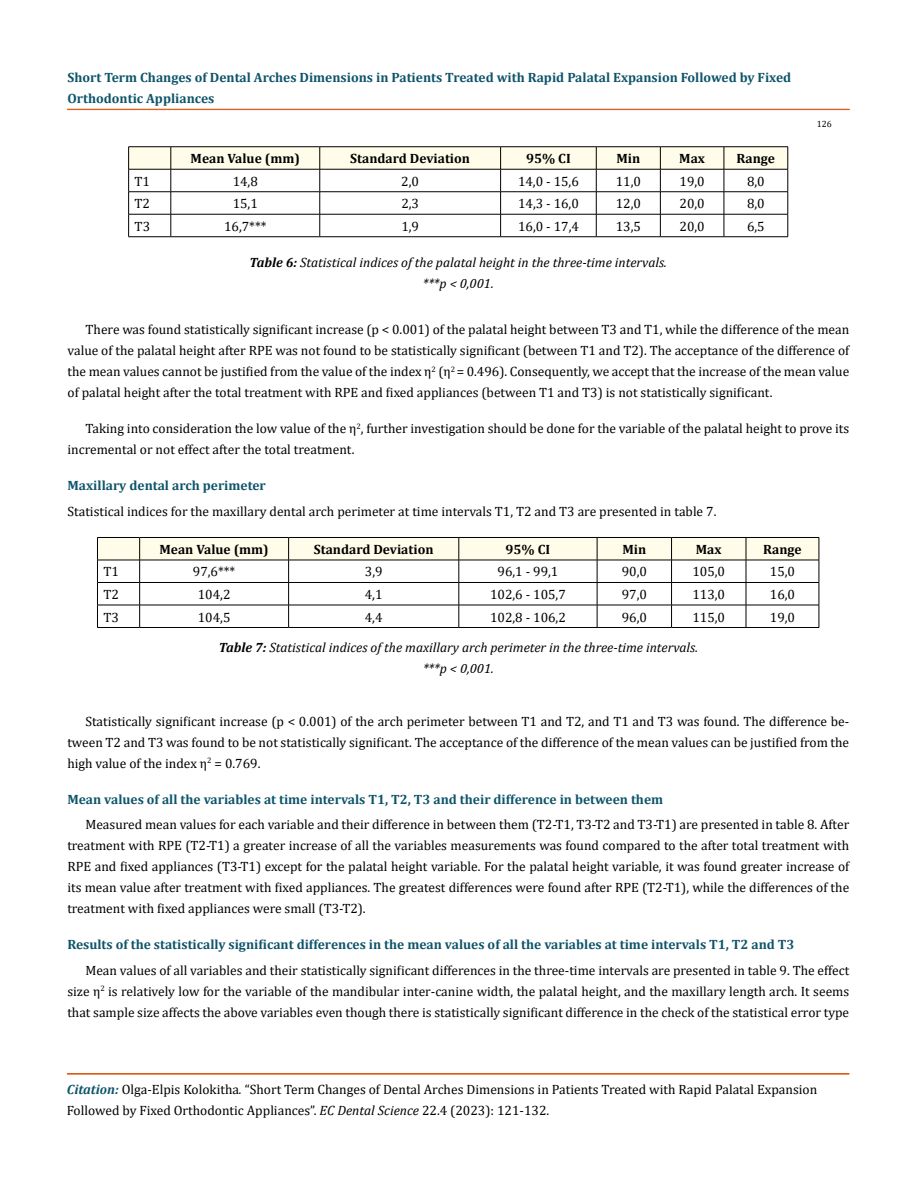
<style>
.page{position:relative;width:917px;height:1188px;background:#fff}
.page>*{position:absolute;margin:0;border:0;box-sizing:border-box;transform-origin:0 0}
.t1{font:13.5px/21px "Cambria";color:#000;text-align:justify}
.t2{font:700 13.5px/21px "Cambria";color:#0e546a}
.t3{font:italic 13.5px/21px "Cambria";color:#000;text-align:center}
.t4{font:700 13.5px "Cambria";color:#000}
.t5{font:9px "Cambria";color:#000}
.s1{font-weight:700}
.s2{font-weight:700;font-style:italic;color:#0e546a}
.s3{font-style:italic}
</style>
<div class="page">
<div style="left:67px;top:109px;width:782px;height:1px;border:1px solid #e05d1a"></div>
<hr style="left:128px;top:146px;width:43px;height:1px;background:#000">
<hr style="left:171px;top:146px;width:149px;height:1px;background:#000">
<hr style="left:320px;top:146px;width:180px;height:1px;background:#000">
<hr style="left:500px;top:146px;width:96px;height:1px;background:#000">
<hr style="left:596px;top:146px;width:64px;height:1px;background:#000">
<hr style="left:660px;top:146px;width:64px;height:1px;background:#000">
<hr style="left:724px;top:146px;width:64px;height:1px;background:#000">
<svg style="left:128px;top:147px;width:660px;height:89px"></svg>
<hr style="left:128px;top:236px;width:43px;height:1px;background:#000">
<hr style="left:171px;top:236px;width:149px;height:1px;background:#000">
<hr style="left:320px;top:236px;width:180px;height:1px;background:#000">
<hr style="left:500px;top:236px;width:96px;height:1px;background:#000">
<hr style="left:596px;top:236px;width:64px;height:1px;background:#000">
<hr style="left:660px;top:236px;width:64px;height:1px;background:#000">
<hr style="left:724px;top:236px;width:64px;height:1px;background:#000">
<svg style="left:97px;top:537px;width:722px;height:90px"></svg>
<hr style="left:97px;top:627px;width:43px;height:1px;background:#000">
<hr style="left:140px;top:627px;width:148px;height:1px;background:#000">
<hr style="left:288px;top:627px;width:171px;height:1px;background:#000">
<hr style="left:459px;top:627px;width:138px;height:1px;background:#000">
<hr style="left:597px;top:627px;width:74px;height:1px;background:#000">
<hr style="left:671px;top:627px;width:75px;height:1px;background:#000">
<hr style="left:746px;top:627px;width:73px;height:1px;background:#000">
<p class="t2" style="left:68px;top:67px;width:725px">Short Term Changes of Dental Arches Dimensions in Patients Treated with Rapid Palatal Expansion Followed by Fixed<br>Orthodontic Appliances</p>
<p class="t4" style="left:191px;top:149px;width:111px">Mean Value (mm)</p>
<p class="t4" style="left:350px;top:149px;width:121px">Standard Deviation</p>
<p class="t4" style="left:526px;top:149px;width:46px">95% CI</p>
<p class="t4" style="left:616px;top:149px;width:25px">Min</p>
<p class="t4" style="left:679px;top:149px;width:27px">Max</p>
<p class="t4" style="left:736px;top:149px;width:40px">Range</p>
<p class="t5" style="left:816px;top:118px;width:16px">126</p>
<p class="t1" style="left:135px;top:171px;width:17px">T1</p>
<p class="t1" style="left:233px;top:171px;width:27px">14,8</p>
<p class="t1" style="left:401px;top:171px;width:19px">2,0</p>
<p class="t1" style="left:518px;top:171px;width:62px">14,0 - 15,6</p>
<p class="t1" style="left:615px;top:171px;width:27px">11,0</p>
<p class="t1" style="left:679px;top:171px;width:27px">19,0</p>
<p class="t1" style="left:747px;top:171px;width:19px">8,0</p>
<p class="t1" style="left:135px;top:193px;width:17px">T2</p>
<p class="t1" style="left:233px;top:193px;width:27px">15,1</p>
<p class="t1" style="left:401px;top:193px;width:19px">2,3</p>
<p class="t1" style="left:518px;top:193px;width:62px">14,3 - 16,0</p>
<p class="t1" style="left:615px;top:193px;width:27px">12,0</p>
<p class="t1" style="left:679px;top:193px;width:27px">20,0</p>
<p class="t1" style="left:747px;top:193px;width:19px">8,0</p>
<p class="t1" style="left:135px;top:216px;width:17px">T3</p>
<p class="t1" style="left:224px;top:216px;width:44px">16,7***</p>
<p class="t1" style="left:401px;top:216px;width:19px">1,9</p>
<p class="t1" style="left:518px;top:216px;width:62px">16,0 - 17,4</p>
<p class="t1" style="left:615px;top:216px;width:27px">13,5</p>
<p class="t1" style="left:679px;top:216px;width:27px">20,0</p>
<p class="t1" style="left:747px;top:216px;width:19px">6,5</p>
<p class="t3" style="left:249px;top:251px;width:419px"><span class="s1">Table 6:</span> Statistical indices of the palatal height in the three-time intervals. ***p &lt; 0,001.</p>
<p class="t1" style="left:67px;top:319px;width:783px;text-indent:18px">There was found statistically significant increase (p &lt; 0.001) of the palatal height between T3 and T1, while the difference of the mean value of the palatal height after RPE was not found to be statistically significant (between T1 and T2). The acceptance of the difference of the mean values cannot be justified from the value of the index η<sup>2</sup> (η<sup>2</sup> = 0.496). Consequently, we accept that the increase of the mean value of palatal height after the total treatment with RPE and fixed appliances (between T1 and T3) is not statistically significant.</p>
<p class="t1" style="left:67px;top:418px;width:783px;text-indent:18px">Taking into consideration the low value of the η<sup>2</sup>, further investigation should be done for the variable of the palatal height to prove its incremental or not effect after the total treatment.</p>
<p class="t2" style="left:67px;top:475px;width:200px">Maxillary dental arch perimeter</p>
<p class="t1" style="left:67px;top:501px;width:650px">Statistical indices for the maxillary dental arch perimeter at time intervals T1, T2 and T3 are presented in table 7.</p>
<p class="t4" style="left:159px;top:540px;width:111px">Mean Value (mm)</p>
<p class="t4" style="left:314px;top:540px;width:121px">Standard Deviation</p>
<p class="t4" style="left:505px;top:540px;width:46px">95% CI</p>
<p class="t4" style="left:622px;top:540px;width:25px">Min</p>
<p class="t4" style="left:696px;top:540px;width:27px">Max</p>
<p class="t4" style="left:763px;top:540px;width:40px">Range</p>
<p class="t1" style="left:103px;top:561px;width:17px">T1</p>
<p class="t1" style="left:193px;top:561px;width:44px">97,6***</p>
<p class="t1" style="left:365px;top:561px;width:19px">3,9</p>
<p class="t1" style="left:497px;top:561px;width:62px">96,1 - 99,1</p>
<p class="t1" style="left:621px;top:561px;width:27px">90,0</p>
<p class="t1" style="left:692px;top:561px;width:34px">105,0</p>
<p class="t1" style="left:769px;top:561px;width:27px">15,0</p>
<p class="t1" style="left:103px;top:584px;width:17px">T2</p>
<p class="t1" style="left:198px;top:584px;width:34px">104,2</p>
<p class="t1" style="left:365px;top:584px;width:19px">4,1</p>
<p class="t1" style="left:490px;top:584px;width:77px">102,6 - 105,7</p>
<p class="t1" style="left:621px;top:584px;width:27px">97,0</p>
<p class="t1" style="left:692px;top:584px;width:34px">113,0</p>
<p class="t1" style="left:769px;top:584px;width:27px">16,0</p>
<p class="t1" style="left:103px;top:606px;width:17px">T3</p>
<p class="t1" style="left:198px;top:606px;width:34px">104,5</p>
<p class="t1" style="left:365px;top:606px;width:19px">4,4</p>
<p class="t1" style="left:490px;top:606px;width:77px">102,8 - 106,2</p>
<p class="t1" style="left:621px;top:606px;width:27px">96,0</p>
<p class="t1" style="left:692px;top:606px;width:34px">115,0</p>
<p class="t1" style="left:769px;top:606px;width:27px">19,0</p>
<p class="t3" style="left:219px;top:637px;width:480px"><span class="s1">Table 7:</span> Statistical indices of the maxillary arch perimeter in the three-time intervals. ***p &lt; 0,001.</p>
<p class="t1" style="left:67px;top:711px;width:783px;text-indent:18px">Statistically significant increase (p &lt; 0.001) of the arch perimeter between T1 and T2, and T1 and T3 was found. The difference be&shy;tween T2 and T3 was found to be not statistically significant. The acceptance of the difference of the mean values can be justified from the high value of the index η<sup>2</sup> = 0.769.</p>
<p class="t2" style="left:67px;top:788px;width:597px">Mean values of all the variables at time intervals T1, T2, T3 and their difference in between them</p>
<p class="t1" style="left:67px;top:814px;width:783px;text-indent:18px">Measured mean values for each variable and their difference in between them (T2-T1, T3-T2 and T3-T1) are presented in table 8. After treatment with RPE (T2-T1) a greater increase of all the variables measurements was found compared to the after total treatment with RPE and fixed appliances (T3-T1) except for the palatal height variable. For the palatal height variable, it was found greater increase of its mean value after treatment with fixed appliances. The greatest differences were found after RPE (T2-T1), while the differences of the treatment with fixed appliances were small (T3-T2).</p>
<p class="t2" style="left:67px;top:934px;width:728px">Results of the statistically significant differences in the mean values of all the variables at time intervals T1, T2 and T3</p>
<p class="t1" style="left:67px;top:960px;width:783px;text-indent:18px">Mean values of all variables and their statistically significant differences in the three-time intervals are presented in table 9. The effect size η<sup>2</sup> is relatively low for the variable of the mandibular inter-canine width, the palatal height, and the maxillary length arch. It seems that sample size affects the above variables even though there is statistically significant difference in the check of the statistical error type</p>
<p class="t1" style="left:67px;top:1079px;width:752px"><span class="s2">Citation:</span> Olga-Elpis Kolokitha<span class="s3">.</span> “Short Term Changes of Dental Arches Dimensions in Patients Treated with Rapid Palatal Expansion<br>Followed by Fixed Orthodontic Appliances”. <span class="s3">EC Dental Science</span> 22.4 (2023): 121-132.</p>
</div>
